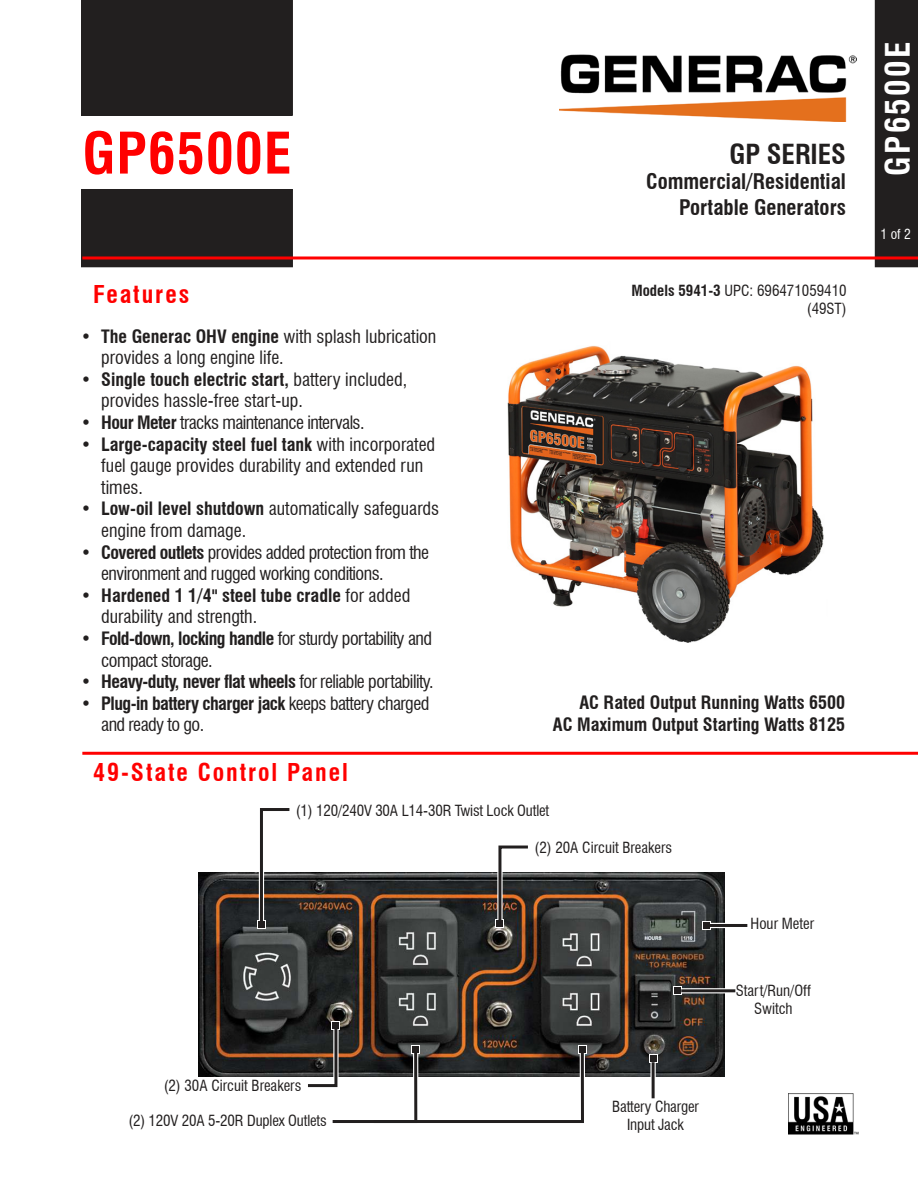
<style>
.page{position:relative;width:918px;height:1188px;background:#fff}
.page>*{position:absolute;margin:0;border:0;box-sizing:border-box;transform-origin:0 0}
.t1{font:700 condensed 55.8px "Swiss 721 BT";letter-spacing:.02em;color:#f00}
.t2{font:700 condensed 33px "Swiss 721 BT";letter-spacing:.07em;color:#fff}
.t3{font:700 condensed 27px "Swiss 721 BT";color:#221f1f}
.t4{font:700 condensed 24px "Swiss 721 BT";letter-spacing:.08em;color:#f00}
.t5{font:700 condensed 21px/25.2px "Swiss 721 BT";color:#221f1f;text-align:right}
.t6{font:condensed 18px/21.6px "Swiss 721 BT";color:#221f1f}
.t7{font:condensed 18px/21.6px "Swiss 721 BT";letter-spacing:-.03em;color:#221f1f}
.t8{font:700 condensed 18px/21.6px "Swiss 721 BT";color:#221f1f;text-align:right}
.t9{font:700 condensed 18px "Swiss 721 BT";letter-spacing:-.03em;color:#221f1f}
.t10{font:condensed 15px/18px "Swiss 721 BT";color:#221f1f;text-align:center}
.t11{font:condensed 13.5px "Swiss 721 BT";color:#fff}
.s1{font-weight:700}
.s2{font-weight:400}
</style>
<div class="page">
<div style="left:875px;top:0;width:43px;height:267px;background:#221f1f"></div>
<div style="left:82px;top:190px;width:210px;height:77px;background:#221f1f"></div>
<div style="left:81px;top:189px;width:212px;height:78px;border:2px solid #221f1f"></div>
<div style="left:81px;top:0;width:212px;height:116px;background:#221f1f"></div>
<hr style="left:82px;top:256px;width:836px;height:3px;background:#f00">
<img style="left:559px;top:55px;width:297px;height:66px">
<img style="left:507px;top:346px;width:317px;height:296px">
<hr style="left:82px;top:752px;width:836px;height:3px;background:#f00">
<img style="left:788px;top:1093px;width:70px;height:42px">
<img style="left:198px;top:873px;width:526px;height:204px">
<div style="left:257px;top:920px;width:9px;height:9px;background:#fff"></div>
<div style="left:258px;top:922px;width:7px;height:6px;background:#221f1f"></div>
<svg style="left:258px;top:808px;width:34px;height:117px"></svg>
<svg style="left:496px;top:919px;width:8px;height:9px"></svg>
<div style="left:497px;top:920px;width:6px;height:7px;background:#221f1f"></div>
<svg style="left:497px;top:845px;width:34px;height:78px"></svg>
<svg style="left:332px;top:1021px;width:8px;height:5px"></svg>
<div style="left:333px;top:1022px;width:6px;height:7px;background:#221f1f"></div>
<svg style="left:305px;top:1026px;width:283px;height:97px"></svg>
<div style="left:702px;top:921px;width:9px;height:9px;background:#fff"></div>
<div style="left:710px;top:923px;width:37px;height:5px;background:#fff"></div>
<div style="left:703px;top:922px;width:7px;height:7px;background:#221f1f"></div>
<hr style="left:710px;top:924px;width:37px;height:3px;background:#221f1f">
<svg style="left:674px;top:986px;width:8px;height:9px"></svg>
<svg style="left:681px;top:988px;width:54px;height:5px"></svg>
<div style="left:675px;top:987px;width:6px;height:7px;background:#221f1f"></div>
<hr style="left:681px;top:989px;width:54px;height:3px;background:#221f1f">
<div style="left:649px;top:1054px;width:9px;height:9px;background:#221f1f"></div>
<div style="left:650px;top:1062px;width:6px;height:36px;background:#a8a7a7"></div>
<hr style="left:652px;top:1062px;width:3px;height:36px;background:#221f1f">
<h1 class="t1" style="left:82px;top:131px;width:210px">GP6500E</h1>
<h3 class="t4" style="left:93px;top:285px;width:97px">Features</h3>
<p class="t6" style="left:101px;top:325px;width:337px;text-indent:-20px">• <span class="s1">The Generac OHV engine</span> with splash lubrication provides a long engine life.</p>
<p class="t6" style="left:101px;top:368px;width:307px;text-indent:-20px">• <span class="s1">Single touch electric start,</span> battery included, provides hassle-free start-up.</p>
<p class="t7" style="left:81px;top:412px;width:285px">• <span class="s1">Hour Meter</span> tracks maintenance intervals.</p>
<p class="t6" style="left:101px;top:433px;width:335px;text-indent:-20px">• <span class="s1">Large-capacity steel fuel tank</span> with incorporated fuel gauge provides durability and extended run times.</p>
<p class="t6" style="left:101px;top:498px;width:339px;text-indent:-20px">• <span class="s1">Low-oil level shutdown</span> automatically safeguards engine from damage.</p>
<p class="t7" style="left:101px;top:541px;width:329px;text-indent:-20px">• <span class="s1">Covered outlets</span> provides added protection from the environment and rugged working conditions.</p>
<p class="t6" style="left:101px;top:584px;width:311px;text-indent:-20px">• <span class="s1">Hardened 1 1/4" steel tube cradle</span> for added durability and strength.</p>
<p class="t7" style="left:101px;top:628px;width:332px;text-indent:-20px">• <span class="s1">Fold-down, locking handle</span> for sturdy portability and compact storage.</p>
<p class="t9" style="left:81px;top:674px;width:354px"><span class="s2">•</span> Heavy-duty, never flat wheels <span class="s2">for reliable portability.</span></p>
<p class="t7" style="left:101px;top:692px;width:330px;text-indent:-20px">• <span class="s1">Plug-in battery charger jack</span> keeps battery charged and ready to go.</p>
<h3 class="t4" style="left:93px;top:762px;width:256px">49-State Control Panel</h3>
<h3 class="t3" style="left:729px;top:143px;width:118px">GP SERIES</h3>
<p class="t5" style="left:646px;top:171px;width:201px">Commercial/Residential<br>Portable Generators</p>
<p class="t10" style="left:631px;top:283px;width:217px;text-align:right"><span class="s1">Models 5941-3</span> UPC: 696471059410 (49ST)</p>
<p class="t8" style="left:553px;top:693px;width:294px">AC Rated Output Running Watts 6500<br>AC Maximum Output Starting Watts 8125</p>
<p class="t10" style="left:296px;top:803px;width:255px">(1) 120/240V 30A L14-30R Twist Lock Outlet</p>
<p class="t10" style="left:164px;top:1078px;width:139px">(2) 30A Circuit Breakers</p>
<p class="t10" style="left:128px;top:1113px;width:200px">(2) 120V 20A 5-20R Duplex Outlets</p>
<p class="t10" style="left:535px;top:840px;width:139px">(2) 20A Circuit Breakers</p>
<p class="t10" style="left:612px;top:1099px;width:88px">Battery Charger<br>Input Jack</p>
<p class="t10" style="left:751px;top:916px;width:65px">Hour Meter</p>
<p class="t10" style="left:736px;top:983px;width:77px">Start/Run/Off<br>Switch</p>
<h2 class="t2" style="left:884px;top:176px;width:135px;rotate:-90deg">GP6500E</h2>
<p class="t11" style="left:881px;top:229px;width:32px">1 of 2</p>
</div>
